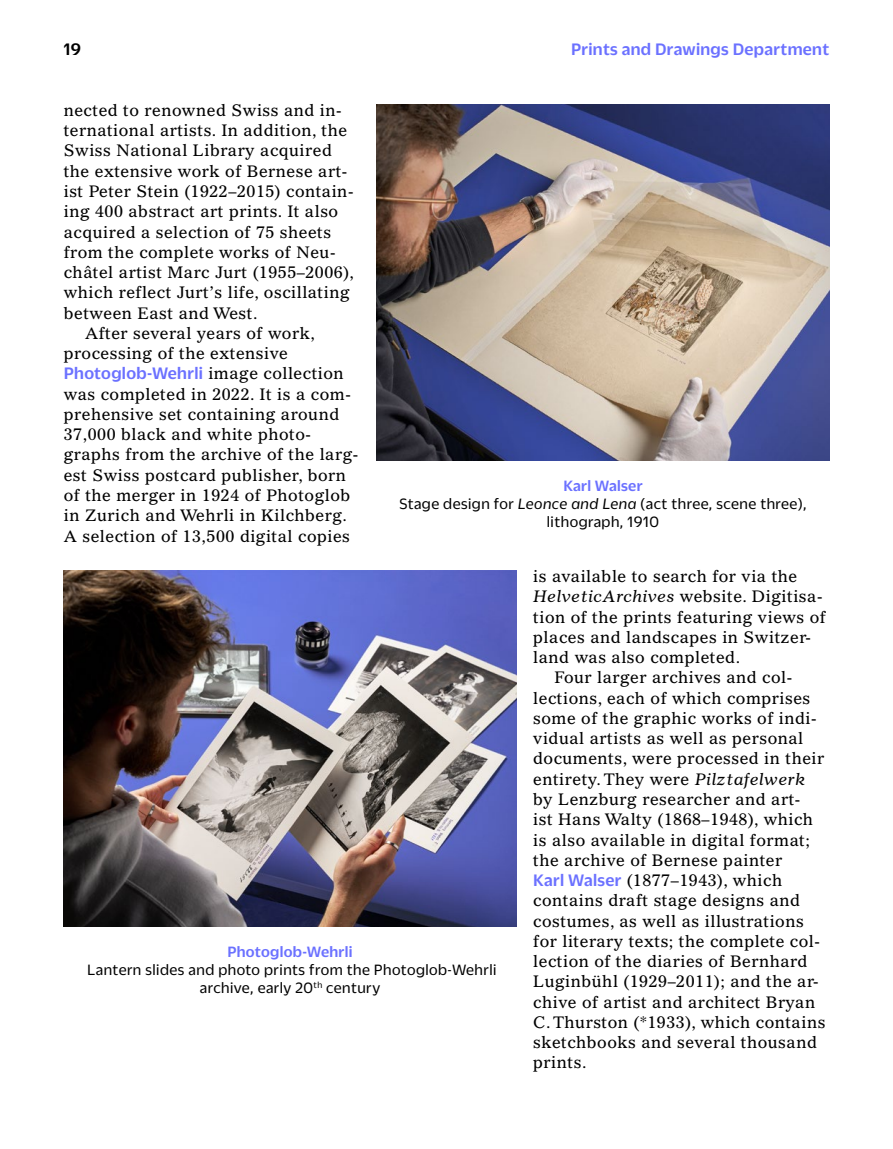
<style>
.page{position:relative;width:893px;height:1149px;background:#fff}
.page>*{position:absolute;margin:0;border:0;box-sizing:border-box;transform-origin:0 0}
._6_2_Text{font:500 18px "Duplicate Sans";letter-spacing:.02em;color:#6b71ff}
.t1{font:500 18px "Duplicate Sans";color:#000}
._6_2_Text-2{font:16.2px/20.2px "Gazette LT Std";letter-spacing:.03em;color:#000}
._7_BU{font:16.2px/18px "Duplicate Sans";letter-spacing:.03em;color:#000;text-align:center}
._7_BU-2{font:500 16.2px "Duplicate Sans";letter-spacing:.02em;color:#6b71ff}
.s1{font-family:"Gazette LT Std";font-weight:400;font-size:16.2px;color:#000}
.s2{font-style:italic}
.s3{font-family:"Duplicate Sans";font-weight:500;font-size:18px;color:#6b71ff}
</style>
<div class="page">
<img style="left:377px;top:104px;width:452px;height:356px">
<img style="left:64px;top:570px;width:452px;height:356px">
<p class="t1" style="left:64px;top:37px;width:19px">19</p>
<p class="_6_2_Text-2" style="left:64px;top:100px;width:292px">nected to renowned Swiss and in&shy;ternational artists. In addition, the Swiss National Library acquired the extensive work of Bernese art&shy;ist Peter Stein (1922–2015) contain&shy;ing 400 abstract art prints. It also acquired a selection of 75 sheets from the complete works of Neu&shy;châtel artist Marc Jurt (1955–2006), which reflect Jurt’s life, oscillating between East and West.</p>
<p class="_6_2_Text-2" style="left:64px;top:323px;width:253px;text-indent:21px">After several years of work, processing of the extensive</p>
<p class="_6_2_Text" style="left:64px;top:361px;width:281px">Photoglob-Wehrli <span class="s1">image collection</span></p>
<p class="_6_2_Text-2" style="left:64px;top:383px;width:296px">was completed in 2022. It is a com&shy;prehensive set containing around 37,000 black and white photo&shy;graphs from the archive of the larg&shy;est Swiss postcard publisher, born of the merger in 1924 of Photoglob in Zurich and Wehrli in Kilchberg.<br>A selection of 13,500 digital copies</p>
<p class="_6_2_Text" style="left:571px;top:37px;width:260px">Prints and Drawings Department</p>
<p class="_7_BU-2" style="left:563px;top:475px;width:81px">Karl Walser</p>
<p class="_7_BU" style="left:399px;top:494px;width:409px">Stage design for <span class="s2">Leonce and Lena</span> (act three, scene three),</p>
<p class="_7_BU" style="left:547px;top:512px;width:114px">lithograph, 1910</p>
<p class="_7_BU-2" style="left:227px;top:941px;width:127px">Photoglob-Wehrli</p>
<p class="_7_BU" style="left:87px;top:959px;width:411px">Lantern slides and photo prints from the Photoglob-Wehrli archive, early 20<sup>th</sup> century</p>
<p class="_6_2_Text-2" style="left:533px;top:566px;width:294px">is available to search for via the <span class="s2">HelveticArchives</span> website. Digitisa&shy;tion of the prints featuring views of places and landscapes in Switzer&shy;land was also completed.</p>
<p class="_6_2_Text-2" style="left:533px;top:667px;width:294px;text-indent:21px">Four larger archives and col&shy;lections, each of which comprises some of the graphic works of indi&shy;vidual artists as well as personal documents, were processed in their entirety. They were <span class="s2">Pilztafelwerk </span>by Lenzburg researcher and art-<br>ist Hans Walty (1868–1948), which is also available in digital format; the archive of Bernese painter<br><span class="s3">Karl Walser</span> (1877–1943), which contains draft stage designs and costumes, as well as illustrations for literary texts; the complete col&shy;lection of the diaries of Bernhard<br>Luginbühl (1929–2011); and the ar&shy;chive of artist and architect Bryan<br>C. Thurston (*1933), which contains sketchbooks and several thousand prints.</p>
</div>
